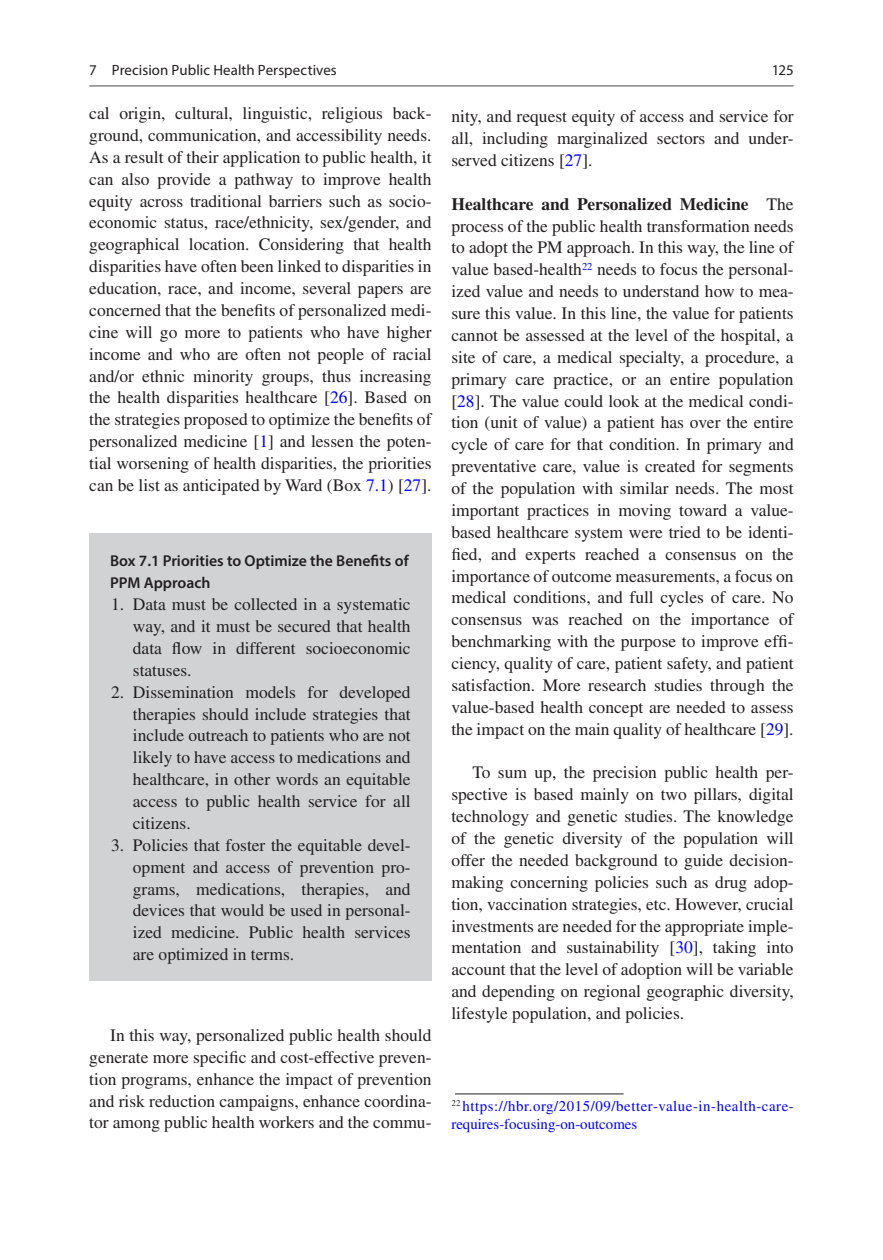
<style>
.page{position:relative;width:883px;height:1260px;background:#fff}
.page>*{position:absolute;margin:0;border:0;box-sizing:border-box;transform-origin:0 0}
.Text{font:17.5px/21.9px "Times LT Std";color:#231f20;text-align:justify}
.R-I_1{font:17.5px/21.9px "Times LT Std";color:#231f20;text-align:justify}
.B_1hd_Overview{font:600 15.75px/21.9px "Myriad Pro";color:#231f20}
.Ftnote{font:14.88px/17.5px "Times LT Std";letter-spacing:.035em;color:#00f}
.t1{font:14.88px "Myriad Pro";letter-spacing:.005em;color:#231f20}
.s1{color:#00f}
.s2{font-weight:700}
</style>
<div class="page">
<hr style="left:455px;top:1093px;width:169px;height:1px;background:#231f20">
<div style="left:89px;top:534px;width:343px;height:447px;background:#d1d2d4"></div>
<hr style="left:89px;top:85px;width:705px;height:2px;background:#939598">
<p class="t1" style="left:89px;top:61px;width:249px">7 Precision Public Health Perspectives</p>
<p class="Text" style="left:89px;top:102px;width:344px">cal origin, cultural, linguistic, religious back&shy;ground, communication, and accessibility needs.<br>As a result of their application to public health, it can also provide a pathway to improve health equity across traditional barriers such as socio&shy;economic status, race/ethnicity, sex/gender, and geographical location. Considering that health disparities have often been linked to disparities in education, race, and income, several papers are concerned that the benefits of personalized medi&shy;cine will go more to patients who have higher income and who are often not people of racial and/or ethnic minority groups, thus increasing the health disparities healthcare [<span class="s1">26</span>]. Based on the strategies proposed to optimize the benefits of personalized medicine [<span class="s1">1</span>] and lessen the poten&shy;tial worsening of health disparities, the priorities can be list as anticipated by Ward (Box <span class="s1">7.1</span>) [<span class="s1">27</span>].</p>
<p class="B_1hd_Overview" style="left:110px;top:550px;width:300px">Box 7.1 Priorities to Optimize the Benefits of<br>PPM Approach</p>
<p class="R-I_1" style="left:133px;top:593px;width:279px;text-indent:-22px">1. Data must be collected in a systematic way, and it must be secured that health data flow in different socioeconomic statuses.</p>
<p class="R-I_1" style="left:133px;top:681px;width:279px;text-indent:-22px">2. Dissemination models for developed therapies should include strategies that include outreach to patients who are not likely to have access to medications and healthcare, in other words an equitable access to public health service for all citizens.</p>
<p class="R-I_1" style="left:133px;top:834px;width:279px;text-indent:-22px">3. Policies that foster the equitable devel&shy;opment and access of prevention pro&shy;grams, medications, therapies, and devices that would be used in personal&shy;ized medicine. Public health services are optimized in terms.</p>
<p class="Text" style="left:89px;top:1024px;width:344px;text-indent:21px">In this way, personalized public health should generate more specific and cost-effective preven&shy;tion programs, enhance the impact of prevention and risk reduction campaigns, enhance coordina&shy;tor among public health workers and the commu-</p>
<p class="t1" style="left:772px;top:61px;width:23px">125</p>
<p class="Text" style="left:451px;top:105px;width:344px">nity, and request equity of access and service for all, including marginalized sectors and under&shy;served citizens [<span class="s1">27</span>].</p>
<p class="R-I_1" style="left:451px;top:193px;width:344px"><span class="s2">Healthcare and Personalized Medicine</span> The process of the public health transformation needs to adopt the PM approach. In this way, the line of value based-health<sup>22</sup> needs to focus the personal&shy;ized value and needs to understand how to mea&shy;sure this value. In this line, the value for patients cannot be assessed at the level of the hospital, a site of care, a medical specialty, a procedure, a primary care practice, or an entire population [<span class="s1">28</span>]. The value could look at the medical condi&shy;tion (unit of value) a patient has over the entire cycle of care for that condition. In primary and preventative care, value is created for segments of the population with similar needs. The most important practices in moving toward a value&shy;based healthcare system were tried to be identi&shy;fied, and experts reached a consensus on the importance of outcome measurements, a focus on medical conditions, and full cycles of care. No consensus was reached on the importance of benchmarking with the purpose to improve effi&shy;ciency, quality of care, patient safety, and patient satisfaction. More research studies through the value-based health concept are needed to assess the impact on the main quality of healthcare [<span class="s1">29</span>].</p>
<p class="Text" style="left:451px;top:762px;width:344px;text-indent:21px">To sum up, the precision public health per&shy;spective is based mainly on two pillars, digital technology and genetic studies. The knowledge of the genetic diversity of the population will offer the needed background to guide decision&shy;making concerning policies such as drug adop&shy;tion, vaccination strategies, etc. However, crucial investments are needed for the appropriate imple&shy;mentation and sustainability [<span class="s1">30</span>], taking into account that the level of adoption will be variable and depending on regional geographic diversity, lifestyle population, and policies.</p>
<p class="Ftnote" style="left:451px;top:1098px;width:344px"><sup>22</sup> https://hbr.org/2015/09/better-value-in-health-care&shy;requires-focusing-on-outcomes</p>
</div>
